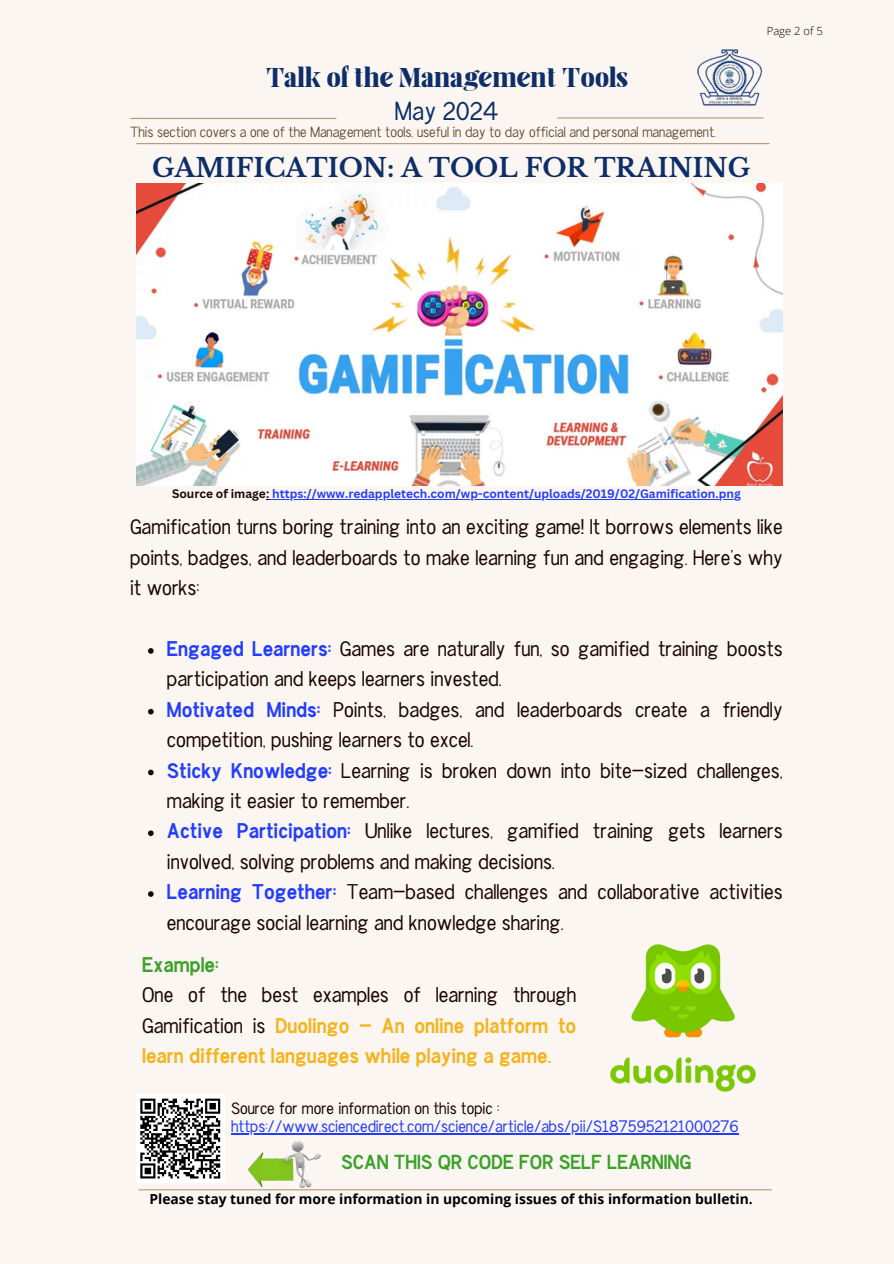
<style>
.page{position:relative;width:894px;height:1264px;background:#fff}
.page>*{position:absolute;margin:0;border:0;box-sizing:border-box;transform-origin:0 0}
.t1{font:26.55px "Chester Sans";color:#0d2e67}
.t2{font:26.25px "Elika Gorica";color:#0d2e67}
.t3{font:700 25.65px "Libre Baskerville";color:#0d2e67}
.t4{font:21.75px/30.3px "Chester Sans";color:#1b0403}
.t5{font:700 21.75px/30.3px "Chester Sans";color:#f5b31c;text-align:justify}
.t6{font:700 21.75px "Chester Sans";color:#3ba228}
.t7{font:700 20.7px "Chester Sans";color:#3ba228}
.t8{font:16.95px "Chester Sans";color:#233dff}
.t9{font:16.95px "Chester Sans";color:#1b0403}
.t10{font:300 15px "Chester Sans";color:#624728}
.t11{font:700 13.8px "Open Sans";color:#000}
.t12{font:700 12px "Canva Sans";color:#233dff}
.t13{font:300 11.25px "Open Sans";color:#000}
.s1{color:#1b0403}
.s2{font-weight:700;color:#233dff}
.s3{font-weight:400;color:#1b0403}
</style>
<div class="page">
<div style="left:0;top:0;width:893px;height:1263px;background:#fcf6f3"></div>
<hr style="left:557px;top:117px;width:206px;height:1px;background:#b39675">
<hr style="left:136px;top:143px;width:632px;height:1px;background:#b39675">
<img style="left:697px;top:49px;width:66px;height:57px">
<hr style="left:139px;top:1189px;width:632px;height:1px;background:#b39675">
<hr style="left:130px;top:118px;width:206px;height:1px;background:#b39675">
<img style="left:240px;top:1134px;width:85px;height:57px">
<img style="left:136px;top:184px;width:646px;height:301px">
<img style="left:610px;top:944px;width:146px;height:148px">
<svg style="left:148px;top:648px;width:6px;height:5px"></svg>
<svg style="left:148px;top:709px;width:6px;height:5px"></svg>
<svg style="left:148px;top:769px;width:6px;height:6px"></svg>
<svg style="left:148px;top:830px;width:6px;height:6px"></svg>
<svg style="left:148px;top:891px;width:6px;height:5px"></svg>
<hr style="left:231px;top:1133px;width:507px;height:1px;background:#233dff">
<hr style="left:269px;top:499px;width:472px;height:1px;background:#233dff">
<div style="left:136px;top:1094px;width:88px;height:88px;background:#fff"></div>
<svg style="left:140px;top:1098px;width:81px;height:81px"></svg>
<p class="t2" style="left:265px;top:68px;width:363px">Talk of the Management Tools</p>
<p class="t10" style="left:130px;top:125px;width:587px">This section covers a one of the Management tools, useful in day to day official and personal management.</p>
<p class="t1" style="left:395px;top:98px;width:105px">May 2024</p>
<p class="t3" style="left:152px;top:152px;width:599px">GAMIFICATION: A TOOL FOR TRAINING</p>
<h4 class="t13" style="left:766px;top:23px;width:57px">Page 2 of 5</h4>
<h3 class="t12" style="left:172px;top:485px;width:570px"><span class="s1">Source of image:</span> https://www.redappletech.com/wp-content/uploads/2019/02/Gamification.png</h3>
<h1 class="t4" style="left:130px;top:512px;width:654px;text-align:justify">Gamification turns boring training into an exciting game! It borrows elements like points, badges, and leaderboards to make learning fun and engaging. Here's why it works:</h1>
<p class="t4" style="left:167px;top:634px;width:617px"><span class="s2">Engaged Learners:</span> Games are naturally fun, so gamified training boosts participation and keeps learners invested.</p>
<p class="t4" style="left:167px;top:695px;width:617px"><span class="s2">Motivated Minds:</span> Points, badges, and leaderboards create a friendly competition, pushing learners to excel.</p>
<h4 class="t4" style="left:167px;top:755px;width:617px"><span class="s2">Sticky Knowledge:</span> Learning is broken down into bite-sized challenges, making it easier to remember.</h4>
<p class="t4" style="left:167px;top:816px;width:617px"><span class="s2">Active Participation:</span> Unlike lectures, gamified training gets learners involved, solving problems and making decisions.</p>
<p class="t4" style="left:167px;top:877px;width:617px"><span class="s2">Learning Together:</span> Team-based challenges and collaborative activities encourage social learning and knowledge sharing.</p>
<p class="t6" style="left:142px;top:954px;width:78px">Example:</p>
<p class="t5" style="left:142px;top:980px;width:435px"><span class="s3">One of the best examples of learning through Gamification is</span> Duolingo - An online platform to learn different languages while playing a game.</p>
<p class="t9" style="left:231px;top:1100px;width:270px">Source for more information on this topic :</p>
<p class="t8" style="left:231px;top:1118px;width:509px">https://www.sciencedirect.com/science/article/abs/pii/S1875952121000276</p>
<h5 class="t7" style="left:341px;top:1152px;width:352px">SCAN THIS QR CODE FOR SELF LEARNING</h5>
<p class="t11" style="left:149px;top:1188px;width:604px">Please stay tuned for more information in upcoming issues of this information bulletin.</p>
</div>
